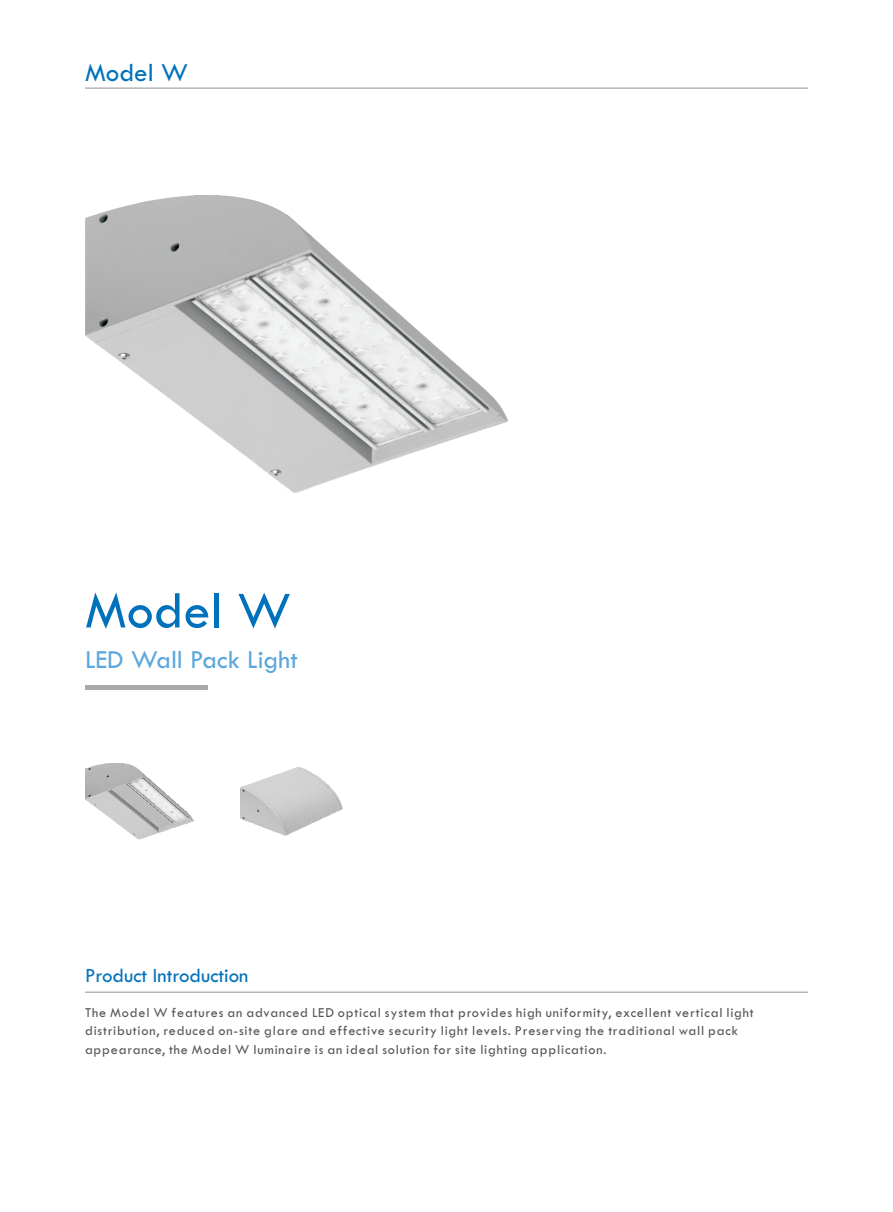
<style>
.page{position:relative;width:893px;height:1212px;background:#fff}
.page>*{position:absolute;margin:0;border:0;box-sizing:border-box;transform-origin:0 0}
.t1{font:54px "Tw Cen";color:#0072bc}
.t2{font:27px "Tw Cen";color:#5ba8dc}
.t3{font:27px "Tw Cen";color:#0072bc}
.t4{font:21px "Tw Cen";color:#0072bc}
.t5{font:14.25px/18.6px "Tw Cen";letter-spacing:.055em;color:#57585a}
</style>
<div class="page">
<hr style="left:85px;top:686px;width:122px;height:4px;background:#a8a9ad">
<hr style="left:85px;top:991px;width:723px;height:2px;background:#a8a9ad">
<hr style="left:85px;top:87px;width:723px;height:2px;background:#a8a9ad">
<img style="left:85px;top:195px;width:423px;height:298px">
<img style="left:85px;top:763px;width:109px;height:77px">
<img style="left:240px;top:768px;width:103px;height:68px">
<h2 class="t3" style="left:85px;top:62px;width:105px">Model W</h2>
<h1 class="t1" style="left:85px;top:590px;width:208px">Model W</h1>
<h2 class="t2" style="left:85px;top:649px;width:214px">LED Wall Pack Light</h2>
<h3 class="t4" style="left:85px;top:967px;width:165px">Product Introduction</h3>
<p class="t5" style="left:85px;top:1004px;width:670px">The Model W features an advanced LED optical system that provides high uniformity, excellent vertical light distribution, reduced on-site glare and effective security light levels. Preserving the traditional wall pack appearance, the Model W luminaire is an ideal solution for site lighting application.</p>
</div>
